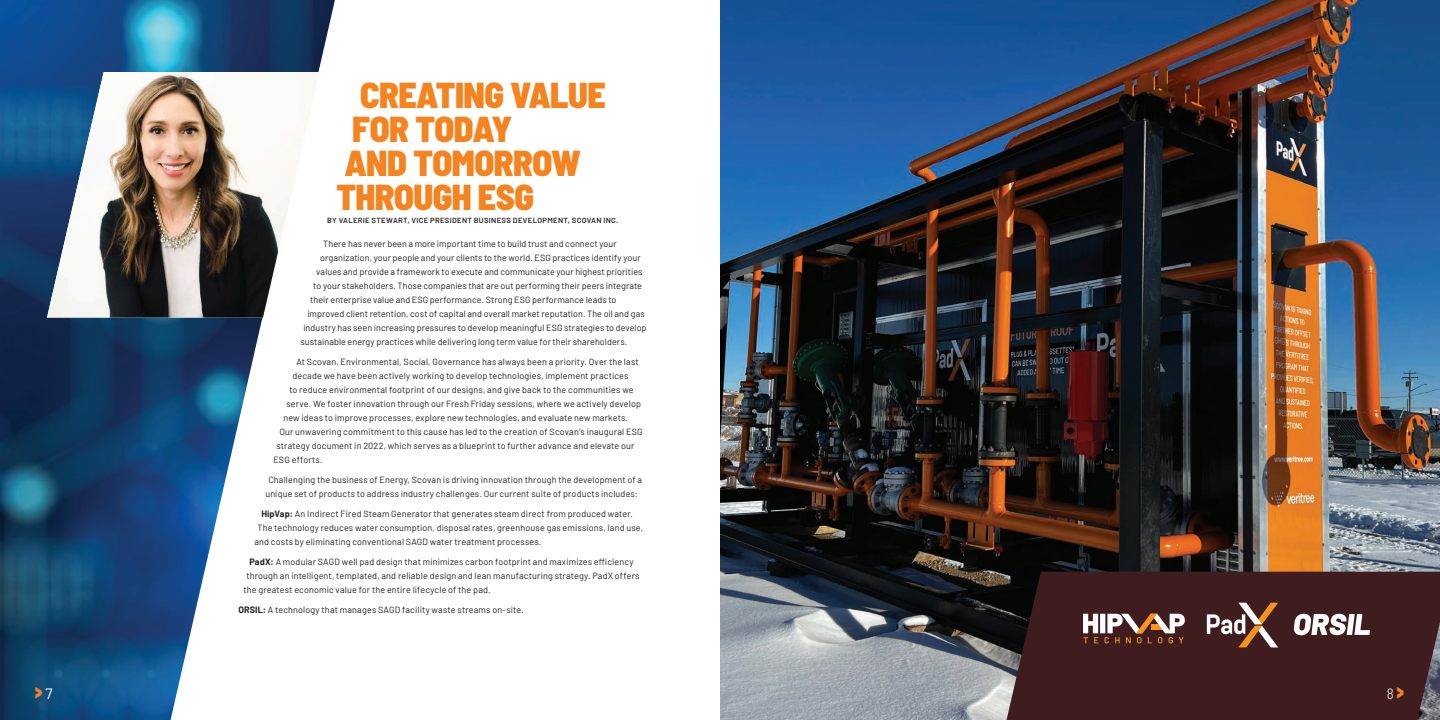
<style>
.page{position:relative;width:1440px;height:720px;background:#fff}
.page>*{position:absolute;margin:0;border:0;box-sizing:border-box;transform-origin:0 0}
.t1{font:900 semi-condensed 36px "Barlow";letter-spacing:-.015em;color:#f58320}
.t2{font:900 22.5px "Barlow";color:#f58320;scale:.67 1}
.t3{font:300 semi-condensed 15px "Barlow";color:#fff}
.t4{font:9px/14px "Barlow";letter-spacing:.015em;color:#231f20;text-align:center}
.t5{font:500 9px "Barlow";letter-spacing:.035em;color:#231f20}
.s1{font-weight:400;font-size:15px;color:#fff}
.s2{font-weight:700}
.s3{font-weight:900;font-stretch:normal;font-size:22.5px;color:#f58320}
</style>
<div class="page">
<img style="left:0;top:0;width:335px;height:720px">
<img style="left:47px;top:72px;width:273px;height:246px">
<img style="left:720px;top:0;width:720px;height:720px">
<div style="left:1007px;top:572px;width:433px;height:148px;background:#3f1d1e"></div>
<svg style="left:1294px;top:614px;width:76px;height:21px"></svg>
<svg style="left:1083px;top:614px;width:102px;height:29px"></svg>
<svg style="left:1207px;top:603px;width:71px;height:44px"></svg>
<h2 class="t2" style="left:35px;top:678px;width:27px">&gt; <span class="s1">7</span></h2>
<h1 class="t1" style="left:360px;top:81px;width:247px">CREATING VALUE</h1>
<h1 class="t1" style="left:352px;top:115px;width:161px">FOR TODAY</h1>
<h1 class="t1" style="left:344px;top:149px;width:238px">AND TOMORROW</h1>
<h1 class="t1" style="left:336px;top:183px;width:199px">THROUGH ESG</h1>
<p class="t5" style="left:327px;top:213px;width:293px">BY VALERIE STEWART, VICE PRESIDENT BUSINESS DEVELOPMENT, SCOVAN INC.</p>
<p class="t4" style="left:323px;top:238px;width:295px">There has never been a more important time to build trust and connect your</p>
<p class="t4" style="left:320px;top:252px;width:322px">organization, your people and your clients to the world. ESG practices identify your</p>
<p class="t4" style="left:316px;top:266px;width:328px">values and provide a framework to execute and communicate your highest priorities</p>
<p class="t4" style="left:313px;top:280px;width:330px">to your stakeholders. Those companies that are out performing their peers integrate</p>
<p class="t4" style="left:310px;top:294px;width:308px">their enterprise value and ESG performance. Strong ESG performance leads to</p>
<p class="t4" style="left:307px;top:308px;width:339px">improved client retention, cost of capital and overall market reputation. The oil and gas</p>
<p class="t4" style="left:303px;top:322px;width:345px">industry has seen increasing pressures to develop meaningful ESG strategies to develop</p>
<p class="t4" style="left:300px;top:336px;width:328px">sustainable energy practices while delivering long term value for their shareholders.</p>
<p class="t4" style="left:296px;top:356px;width:344px">At Scovan, Environmental, Social, Governance has always been a priority. Over the last</p>
<p class="t4" style="left:292px;top:370px;width:338px">decade we have been actively working to develop technologies, implement practices</p>
<p class="t4" style="left:289px;top:384px;width:346px">to reduce environmental footprint of our designs, and give back to the communities we</p>
<p class="t4" style="left:286px;top:398px;width:356px">serve. We foster innovation through our Fresh Friday sessions, where we actively develop</p>
<p class="t4" style="left:283px;top:412px;width:346px">new ideas to improve processes, explore new technologies, and evaluate new markets.</p>
<p class="t4" style="left:279px;top:426px;width:365px">Our unwavering commitment to this cause has led to the creation of Scovan’s inaugural ESG</p>
<p class="t4" style="left:276px;top:440px;width:360px">strategy document in 2022, which serves as a blueprint to further advance and elevate our</p>
<p class="t4" style="left:273px;top:454px;width:51px">ESG efforts.</p>
<p class="t4" style="left:265px;top:474px;width:378px">Challenging the business of Energy, Scovan is driving innovation through the development of a unique set of products to address industry challenges. Our current suite of products includes:</p>
<p class="t4" style="left:261px;top:508px;width:373px"><span class="s2">HipVap:</span> An Indirect Fired Steam Generator that generates steam direct from produced water.</p>
<p class="t4" style="left:257px;top:522px;width:387px">The technology reduces water consumption, disposal rates, greenhouse gas emissions, land use,</p>
<p class="t4" style="left:254px;top:536px;width:289px">and costs by eliminating conventional SAGD water treatment processes.</p>
<p class="t4" style="left:249px;top:554px;width:386px"><span class="s2">PadX:</span> A modular SAGD well pad design that minimizes carbon footprint and maximizes efficiency</p>
<p class="t4" style="left:246px;top:570px;width:395px">through an intelligent, templated, and reliable design and lean manufacturing strategy. PadX offers</p>
<p class="t4" style="left:243px;top:584px;width:249px">the greatest economic value for the entire lifecycle of the pad.</p>
<p class="t4" style="left:238px;top:604px;width:287px"><span class="s2">ORSIL:</span> A technology that manages SAGD facility waste streams on-site.</p>
<h3 class="t3" style="left:1387px;top:685px;width:19px">8<span class="s3">&gt;</span></h3>
</div>
